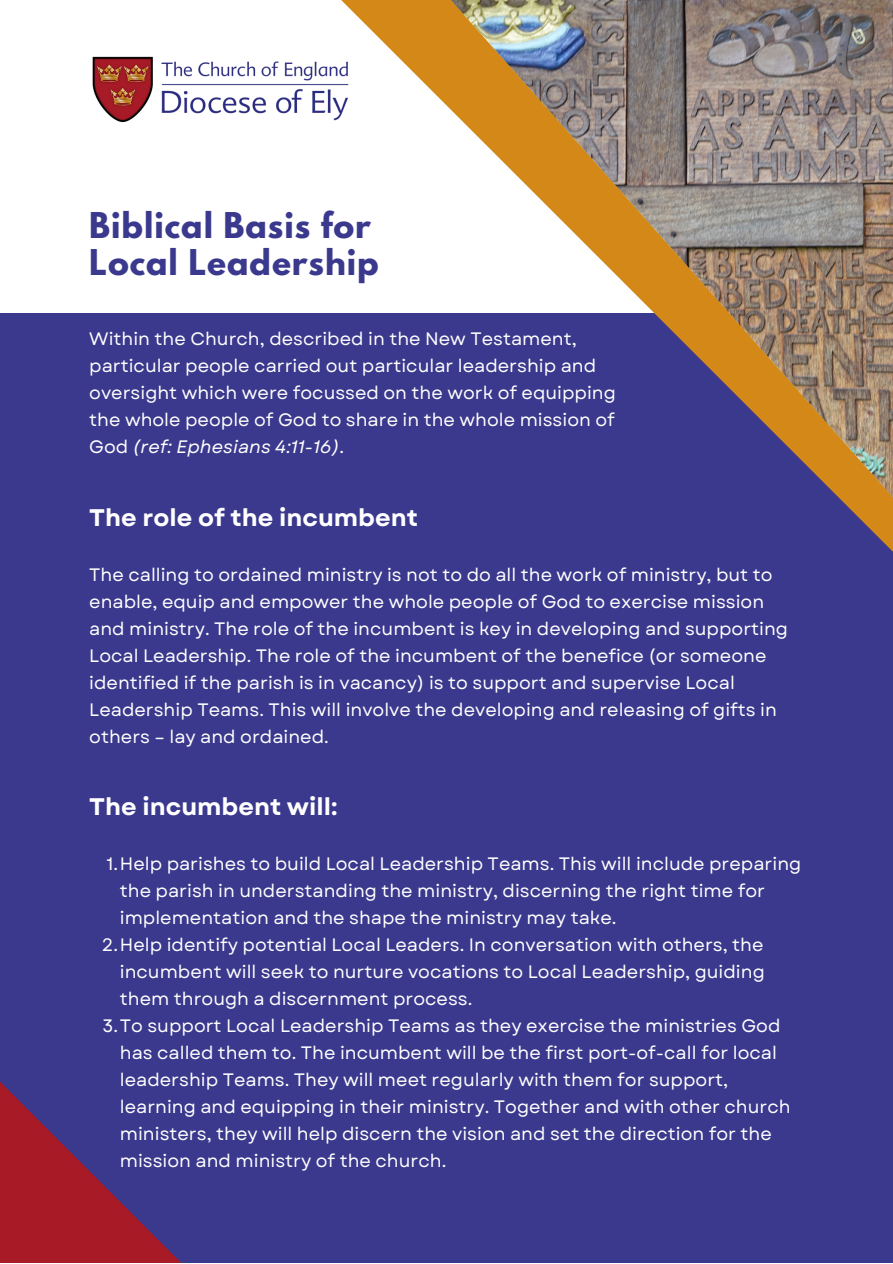
<style>
.page{position:relative;width:893px;height:1264px;background:#fff}
.page>*{position:absolute;margin:0;border:0;box-sizing:border-box;transform-origin:0 0}
.t1{font:700 31.5px/37px "League Spartan";letter-spacing:.03em;color:#3b398d}
.t2{font:700 24px "Garet";color:#fff}
.t3{font:18px/27px "Garet";color:#fff}
.s1{font-style:italic}
</style>
<div class="page">
<div style="left:0;top:0;width:892px;height:1262px;background:#3b398d"></div>
<div style="left:0;top:0;width:892px;height:313px;background:#fff"></div>
<img style="left:369px;top:0;width:523px;height:551px">
<svg style="left:0;top:1082px;width:180px;height:180px;fill:#a71a26"></svg>
<img style="left:92px;top:56px;width:257px;height:67px">
<p class="t1" style="left:89px;top:210px;width:291px">Biblical Basis for<br>Local Leadership</p>
<p class="t3" style="left:89px;top:325px;width:528px">Within the Church, described in the New Testament, particular people carried out particular leadership and oversight which were focussed on the work of equipping the whole people of God to share in the whole mission of God <span class="s1">(ref: Ephesians 4:11-16)</span>.</p>
<p class="t2" style="left:89px;top:500px;width:330px">The role of the incumbent</p>
<p class="t3" style="left:89px;top:561px;width:700px">The calling to ordained ministry is not to do all the work of ministry, but to enable, equip and empower the whole people of God to exercise mission and ministry. The role of the incumbent is key in developing and supporting Local Leadership. The role of the incumbent of the benefice (or someone identified if the parish is in vacancy) is to support and supervise Local Leadership Teams. This will involve the developing and releasing of gifts in others – lay and ordained.</p>
<p class="t2" style="left:89px;top:789px;width:250px">The incumbent will:</p>
<p class="t3" style="left:120px;top:850px;width:683px;text-indent:-13px">1.Help parishes to build Local Leadership Teams. This will include preparing the parish in understanding the ministry, discerning the right time for implementation and the shape the ministry may take.</p>
<p class="t3" style="left:120px;top:931px;width:646px;text-align:justify;text-indent:-18px">2.Help identify potential Local Leaders. In conversation with others, the incumbent will seek to nurture vocations to Local Leadership, guiding them through a discernment process.</p>
<p class="t3" style="left:120px;top:1012px;width:672px;text-indent:-17px">3.To support Local Leadership Teams as they exercise the ministries God has called them to. The incumbent will be the first port-of-call for local leadership Teams. They will meet regularly with them for support, learning and equipping in their ministry. Together and with other church ministers, they will help discern the vision and set the direction for the mission and ministry of the church.</p>
</div>
